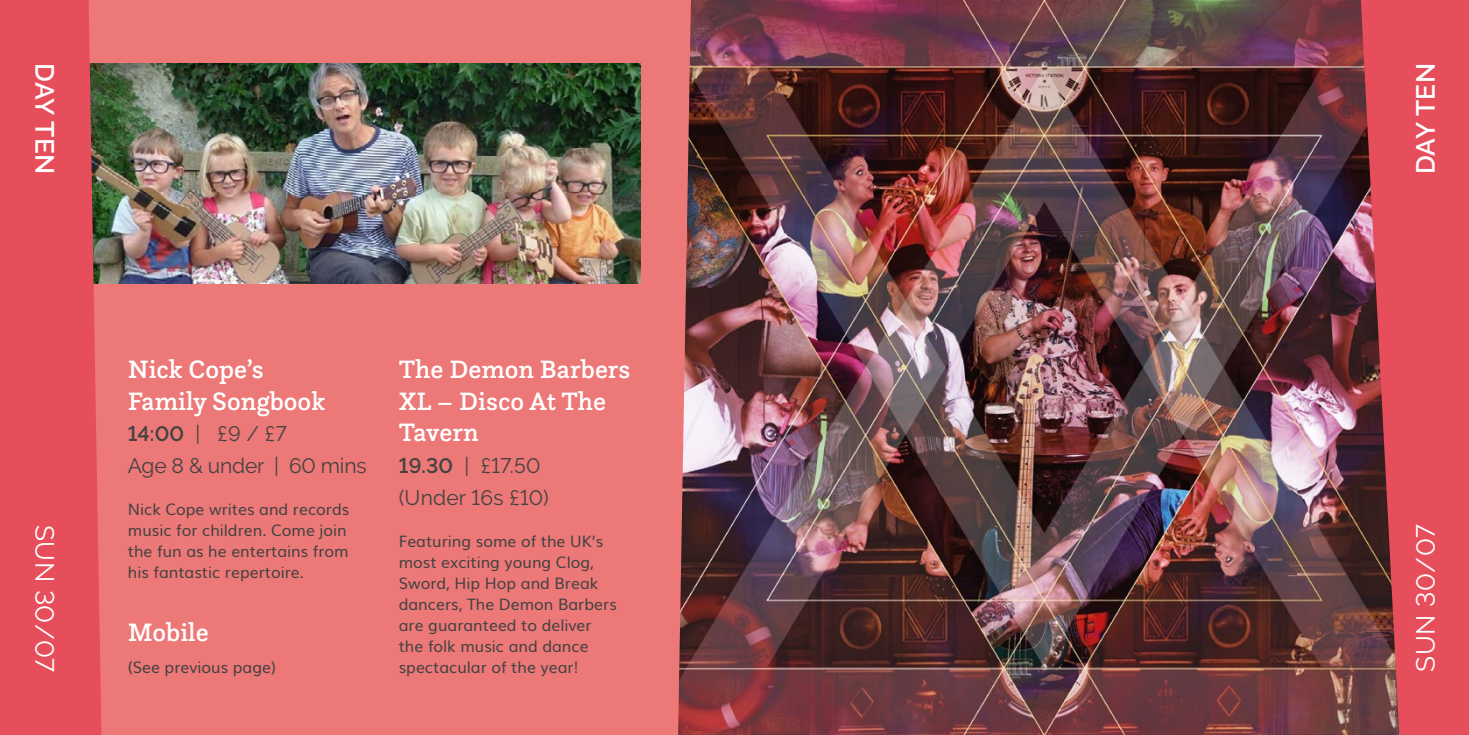
<style>
.page{position:relative;width:1469px;height:735px;background:#fff}
.page>*{position:absolute;margin:0;border:0;box-sizing:border-box;transform-origin:0 0}
.t1{font:500 26.25px/31.5px "Questa Slab";color:#fff}
.t2{font:26.25px "Raleway";letter-spacing:.02em;color:#fff}
.t3{font:600 26.25px "Raleway";letter-spacing:.01em;color:#fff}
.t4{font:21px/31.5px "Raleway";letter-spacing:-.01em;color:#424241}
.t5{font:21px/31.5px "Raleway";letter-spacing:.01em;color:#424241}
.t6{font:15.75px/21px "Muli";color:#424241}
.s1{font-weight:600}
</style>
<div class="page">
<img style="left:691px;top:0;width:669px;height:734px">
<div style="left:101px;top:0;width:590px;height:734px;background:#ec7878"></div>
<img style="left:101px;top:63px;width:539px;height:221px">
<div style="left:0;top:0;width:101px;height:734px;background:#e74e5b"></div>
<svg style="left:1360px;top:0;width:108px;height:734px;background:#cc4954"></svg>
<h1 class="t3" style="left:60px;top:63px;width:113px;rotate:90deg">DAY TEN</h1>
<h1 class="t3" style="left:1410px;top:174px;width:113px;rotate:-90deg">DAY TEN</h1>
<h1 class="t2" style="left:60px;top:524px;width:149px;rotate:90deg">SUN 30/07</h1>
<h1 class="t1" style="left:128px;top:353px;width:199px">Nick Cope’s<br>Family Songbook</h1>
<h2 class="t4" style="left:128px;top:418px;width:240px"><span class="s1">14:00</span> | £9 / £7<br>Age 8 &amp; under | 60 mins</h2>
<p class="t6" style="left:128px;top:497px;width:223px">Nick Cope writes and records music for children. Come join the fun as he entertains from his fantastic repertoire.</p>
<h1 class="t1" style="left:128px;top:615px;width:82px">Mobile</h1>
<p class="t6" style="left:128px;top:655px;width:150px">(See previous page)</p>
<h1 class="t1" style="left:399px;top:353px;width:233px">The Demon Barbers<br>XL – Disco At The<br>Tavern</h1>
<h2 class="t5" style="left:399px;top:449px;width:151px"><span class="s1">19.30</span> | £17.50 (Under 16s £10)</h2>
<p class="t6" style="left:399px;top:529px;width:220px">Featuring some of the UK’s most exciting young Clog,<br>Sword, Hip Hop and Break dancers, The Demon Barbers are guaranteed to deliver the folk music and dance spectacular of the year!</p>
<h1 class="t2" style="left:1410px;top:671px;width:149px;rotate:-90deg">SUN 30/07</h1>
</div>
